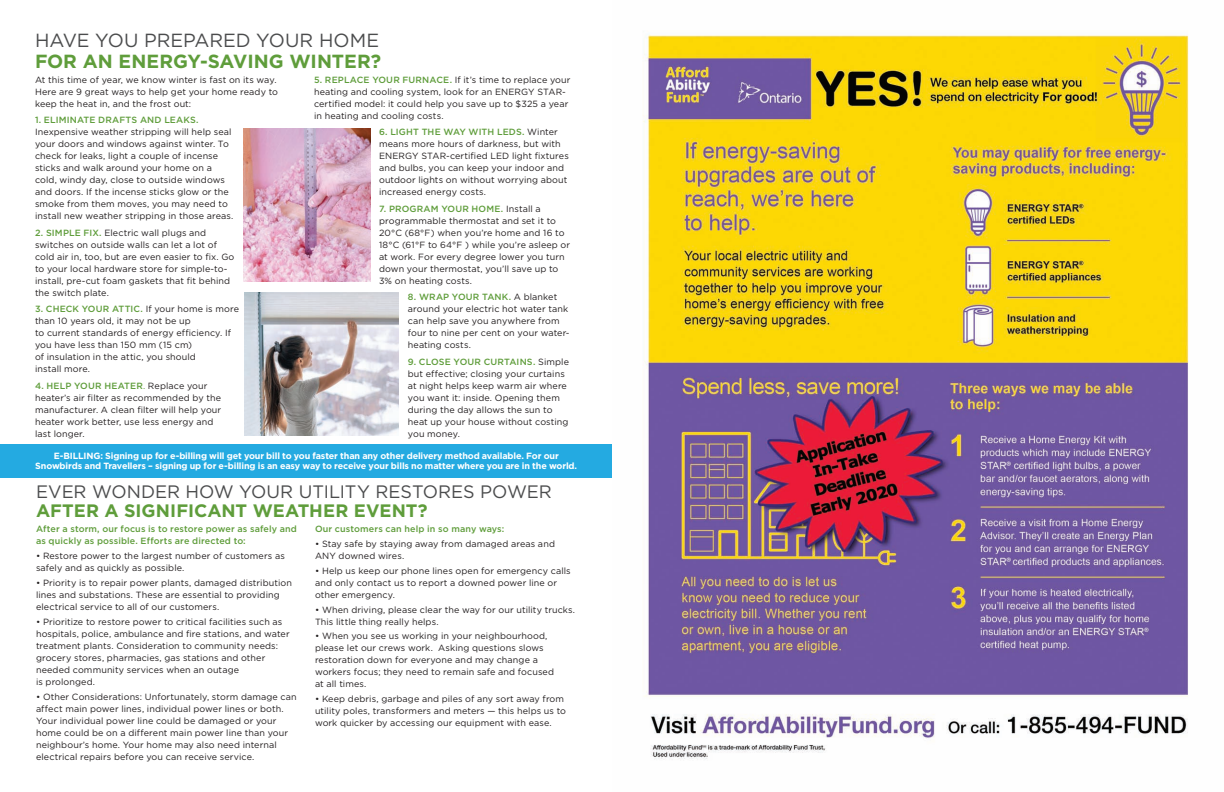
<style>
.page{position:relative;width:1224px;height:792px;background:#fff}
.page>*{position:absolute;margin:0;border:0;box-sizing:border-box;transform-origin:0 0}
.t1{font:700 19px/21px "Gotham";letter-spacing:-.005em;color:#5f9d3b}
.t2{font:18px/19px "Gotham";color:#4b4c4d}
.t3{font:9px/12px "Gotham";letter-spacing:.01em;color:#231f20}
.t4{font:700 9px/10px "Gotham";letter-spacing:-.015em;color:#fff;text-align:center}
.t5{font:500 9px/12px "Gotham";letter-spacing:.015em;color:#5f9d3b}
.s1{font-weight:400;color:#4b4c4d}
.s2{font-weight:500;color:#5f9d3b}
.s3{color:#5f9d3b}
.s4{font-weight:700;color:#5f9d3b}
</style>
<div class="page">
<img style="left:643px;top:34px;width:546px;height:726px">
<img style="left:245px;top:293px;width:154px;height:142px">
<img style="left:244px;top:129px;width:126px;height:152px">
<div style="left:0;top:444px;width:612px;height:34px;background:#24aae1"></div>
<p class="t1" style="left:35px;top:29px;width:348px"><span class="s1">HAVE YOU PREPARED YOUR HOME<br></span>FOR AN ENERGY-SAVING WINTER?</p>
<p class="t3" style="left:35px;top:73px;width:245px">At this time of year, we know winter is fast on its way.<br>Here are 9 great ways to help get your home ready to keep the heat in, and the frost out:</p>
<p class="t5" style="left:35px;top:114px;width:165px">1. ELIMINATE DRAFTS AND LEAKS.</p>
<p class="t3" style="left:35px;top:126px;width:200px">Inexpensive weather stripping will help seal your doors and windows against winter. To check for leaks, light a couple of incense sticks and walk around your home on a cold, windy day, close to outside windows and doors. If the incense sticks glow or the smoke from them moves, you may need to install new weather stripping in those areas.</p>
<p class="t3" style="left:35px;top:226px;width:201px"><span class="s2">2. SIMPLE FIX.</span> Electric wall plugs and switches on outside walls can let a lot of cold air in, too, but are even easier to fix. Go to your local hardware store for simple-to&shy;install, pre-cut foam gaskets that fit behind the switch plate.</p>
<p class="t3" style="left:35px;top:303px;width:206px"><span class="s2">3. CHECK YOUR ATTIC.</span> If your home is more than 10 years old, it may not be up</p>
<p class="t3" style="left:35px;top:327px;width:198px">to current standards of energy efficiency. If you have less than 150 mm (15 cm)</p>
<p class="t3" style="left:35px;top:351px;width:162px">of insulation in the attic, you should</p>
<p class="t3" style="left:35px;top:363px;width:57px">install more.</p>
<p class="t3" style="left:35px;top:379px;width:188px"><span class="s2">4. HELP YOUR HEATER</span><span class="s3">.</span> Replace your heater’s air filter as recommended by the manufacturer. A clean filter will help your heater work better, use less energy and</p>
<p class="t3" style="left:35px;top:427px;width:51px">last longer.</p>
<p class="t3" style="left:314px;top:73px;width:258px"><span class="s2">5. REPLACE YOUR FURNACE.</span> If it’s time to replace your heating and cooling system, look for an ENERGY STAR&shy;certified model: it could help you save up to $325 a year in heating and cooling costs.</p>
<p class="t3" style="left:379px;top:126px;width:191px"><span class="s2">6. LIGHT THE WAY WITH LEDS.</span> Winter means more hours of darkness, but with ENERGY STAR-certified LED light fixtures and bulbs, you can keep your indoor and outdoor lights on without worrying about increased energy costs.</p>
<p class="t3" style="left:379px;top:202px;width:193px"><span class="s2">7. PROGRAM YOUR HOME.</span> Install a programmable thermostat and set it to 20°C (68°F) when you’re home and 16 to 18°C (61°F to 64°F ) while you’re asleep or at work. For every degree lower you turn down your thermostat, you’ll save up to 3% on heating costs.</p>
<p class="t3" style="left:408px;top:291px;width:163px"><span class="s2">8. WRAP YOUR TANK.</span> A blanket around your electric hot water tank can help save you anywhere from four to nine per cent on your water&shy;heating costs.</p>
<p class="t3" style="left:408px;top:355px;width:163px"><span class="s2">9. CLOSE YOUR CURTAINS.</span> Simple but effective; closing your curtains at night helps keep warm air where you want it: inside. Opening them during the day allows the sun to heat up your house without costing you money.</p>
<p class="t4" style="left:35px;top:450px;width:543px">E-BILLING: Signing up for e-billing will get your bill to you faster than any other delivery method available. For our<br>Snowbirds and Travellers – signing up for e-billing is an easy way to receive your bills no matter where you are in the world.</p>
<p class="t2" style="left:36px;top:482px;width:517px">EVER WONDER HOW YOUR UTILITY RESTORES POWER<br><span class="s4">AFTER A SIGNIFICANT WEATHER EVENT?</span></p>
<p class="t5" style="left:36px;top:523px;width:262px">After a storm, our focus is to restore power as safely and as quickly as possible. Efforts are directed to:</p>
<p class="t3" style="left:36px;top:550px;width:250px">• Restore power to the largest number of customers as safely and as quickly as possible.</p>
<p class="t3" style="left:36px;top:576px;width:257px">• Priority is to repair power plants, damaged distribution lines and substations. These are essential to providing electrical service to all of our customers.</p>
<p class="t3" style="left:36px;top:615px;width:255px">• Prioritize to restore power to critical facilities such as hospitals, police, ambulance and fire stations, and water treatment plants. Consideration to community needs: grocery stores, pharmacies, gas stations and other needed community services when an outage</p>
<p class="t3" style="left:36px;top:675px;width:61px">is prolonged.</p>
<p class="t3" style="left:36px;top:690px;width:262px">• Other Considerations: Unfortunately, storm damage can affect main power lines, individual power lines or both.<br>Your individual power line could be damaged or your home could be on a different main power line than your neighbour’s home. Your home may also need internal electrical repairs before you can receive service.</p>
<p class="t5" style="left:315px;top:523px;width:191px">Our customers can help in so many ways:</p>
<p class="t3" style="left:315px;top:538px;width:241px">• Stay safe by staying away from damaged areas and<br>ANY downed wires.</p>
<p class="t3" style="left:315px;top:564px;width:257px">• Help us keep our phone lines open for emergency calls and only contact us to report a downed power line or other emergency.</p>
<p class="t3" style="left:315px;top:603px;width:262px">• When driving, please clear the way for our utility trucks.<br>This little thing really helps.</p>
<p class="t3" style="left:315px;top:630px;width:241px">• When you see us working in your neighbourhood, please let our crews work. Asking questions slows restoration down for everyone and may change a workers focus; they need to remain safe and focused</p>
<p class="t3" style="left:315px;top:678px;width:53px">at all times.</p>
<p class="t3" style="left:315px;top:693px;width:253px">• Keep debris, garbage and piles of any sort away from utility poles, transformers and meters — this helps us to work quicker by accessing our equipment with ease.</p>
</div>
